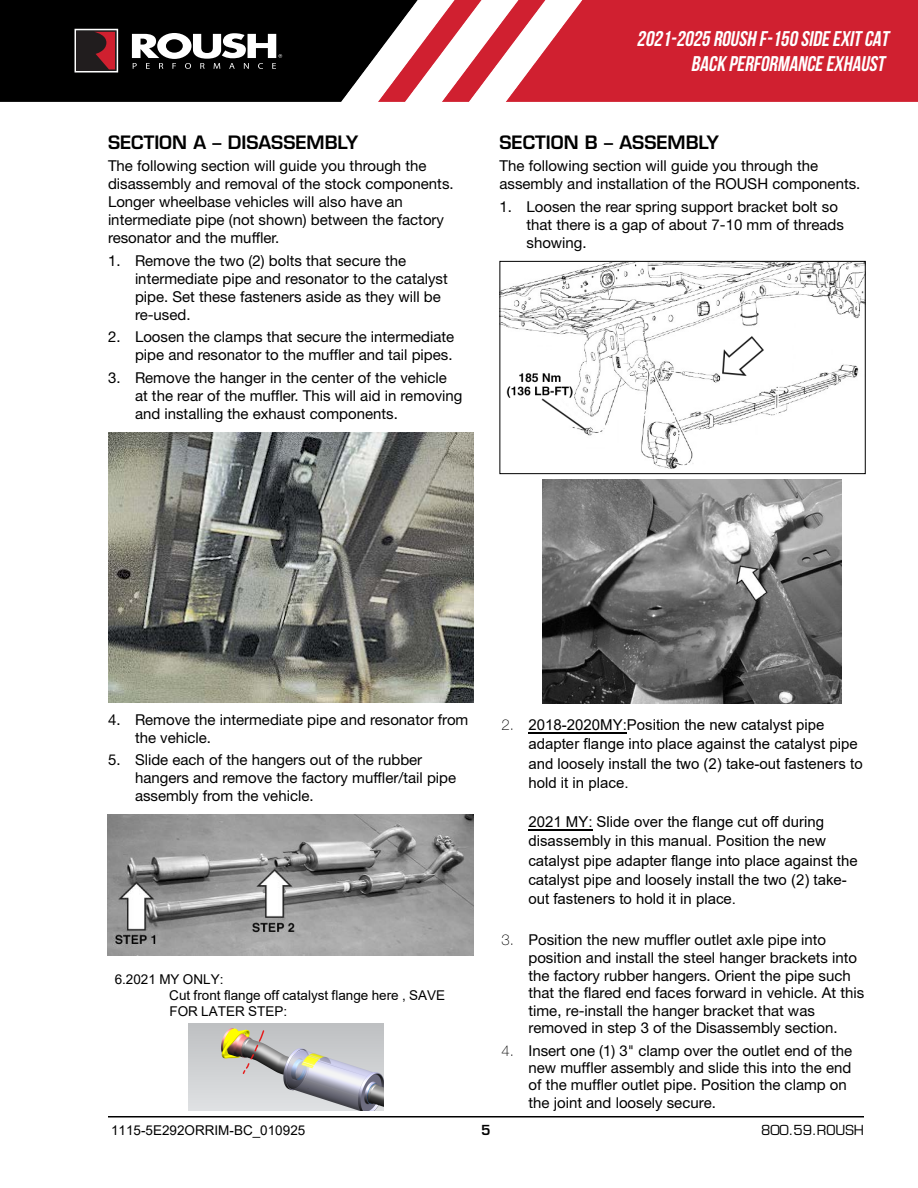
<style>
.page{position:relative;width:918px;height:1188px;background:#fff}
.page>*{position:absolute;margin:0;border:0;box-sizing:border-box;transform-origin:0 0}
.t1{font:italic 700 21.3px/25.5px "Bebas Neue";color:#fff;text-align:right}
.t2{font:600 18px "Eurostile LT Std";color:#000}
.t3{font:15px/18px "Helvetica Neue LT Std";color:#000}
.t4{font:15px/19.4px "Arial";color:#000}
.t5{font:13.5px/16.4px "Arial";color:#000}
.t6{font:13.5px "Arial";color:#000}
.t7{font:13.5px "Eurostile LT Std";color:#000}
.t8{font:600 13.5px "Eurostile LT Std";color:#000}
.s1{font-style:inherit}
.s2{font-family:"Helvetica Neue LT Std";font-weight:100}
.s3{font-weight:100}
</style>
<div class="page">
<hr style="left:108px;top:1116px;width:756px;height:2px;background:#000">
<img style="left:502px;top:263px;width:362px;height:206px">
<div style="left:500px;top:261px;width:366px;height:213px;border:1px solid #000"></div>
<img style="left:543px;top:480px;width:298px;height:224px">
<hr style="left:528px;top:829px;width:65px;height:1px;background:#000">
<hr style="left:528px;top:732px;width:99px;height:1px;background:#000">
<img style="left:108px;top:432px;width:365px;height:270px">
<img style="left:108px;top:815px;width:366px;height:141px">
<img style="left:189px;top:1023px;width:195px;height:88px">
<img style="left:0;top:0;width:918px;height:102px">
<svg style="left:75px;top:29px;width:43px;height:44px;background:#63373b"></svg>
<svg style="left:132px;top:33px;width:150px;height:36px"></svg>
<p class="t2" style="left:108px;top:131px;width:252px">SECTION A – DISASSEMBLY</p>
<p class="t3" style="left:108px;top:156px;width:347px">The following section will guide you through the disassembly and removal of the stock components.<br>Longer wheelbase vehicles will also have an intermediate pipe (not shown) between the factory resonator and the muffler.</p>
<p class="t3" style="left:135px;top:251px;width:314px;text-indent:-27px">1. Remove the two (2) bolts that secure the intermediate pipe and resonator to the catalyst pipe. Set these fasteners aside as they will be re-used.</p>
<p class="t3" style="left:108px;top:327px;width:348px;text-align:right">2. Loosen the clamps that secure the intermediate pipe and resonator to the muffler and tail pipes.</p>
<p class="t3" style="left:135px;top:368px;width:329px;text-indent:-27px">3. Remove the hanger in the center of the vehicle at the rear of the muffler. This will aid in removing and installing the exhaust components.</p>
<h1 class="t1" style="left:637px;top:25px;width:257px">2021-2025 ROUSH F-150 SIDE EXIT CAT<br>BACK PERFORMANCE EXHAUST</h1>
<p class="t2" style="left:500px;top:131px;width:221px">SECTION B – ASSEMBLY</p>
<p class="t3" style="left:500px;top:156px;width:362px">The following section will guide you through the assembly and installation of the ROUSH components.</p>
<p class="t3" style="left:526px;top:197px;width:319px;text-indent:-27px">1. Loosen the rear spring support bracket bolt so that there is a gap of about 7-10 mm of threads showing.</p>
<p class="t3" style="left:135px;top:710px;width:335px;text-indent:-27px">4. Remove the intermediate pipe and resonator from the vehicle.</p>
<p class="t3" style="left:135px;top:751px;width:323px;text-indent:-27px">5. Slide each of the hangers out of the rubber hangers and remove the factory muffler/tail pipe assembly from the vehicle.</p>
<p class="t5" style="left:169px;top:971px;width:278px;text-indent:-55px">6.2021 MY ONLY:<br>Cut front flange off catalyst flange here , SAVE<br>FOR LATER STEP:</p>
<p class="t6" style="left:111px;top:1121px;width:196px">1115-5E292ORRIM-B<span class="s1">C</span>_<span class="s1">010925</span></p>
<p class="t4" style="left:528px;top:715px;width:336px;text-indent:-27px"><span class="s2">2.</span> 2018-2020MY:Position the new catalyst pipe adapter flange into place against the catalyst pipe and loosely install the two (2) take-out fasteners to hold it in place.</p>
<p class="t4" style="left:528px;top:812px;width:331px">2021 MY: Slide over the flange cut off during disassembly in this manual. Position the new catalyst pipe adapter flange into place against the catalyst pipe and loosely install the two (2) take&shy;out fasteners to hold it in place.</p>
<p class="t3" style="left:528px;top:931px;width:337px;line-height:17.5px;text-indent:-27px"><span class="s3">3.</span> Position the new muffler outlet axle pipe into position and install the steel hanger brackets into the factory rubber hangers. Orient the pipe such that the flared end faces forward in vehicle. At this time, re-install the hanger bracket that was removed in step 3 of the Disassembly section.</p>
<p class="t3" style="left:528px;top:1042px;width:325px;line-height:17.2px;text-indent:-27px"><span class="s3">4.</span> Insert one (1) 3" clamp over the outlet end of the new muffler assembly and slide this into the end of the muffler outlet pipe. Position the clamp on the joint and loosely secure.</p>
<p class="t8" style="left:481px;top:1122px;width:11px">5</p>
<p class="t7" style="left:761px;top:1122px;width:104px">800.59.ROUSH</p>
</div>
